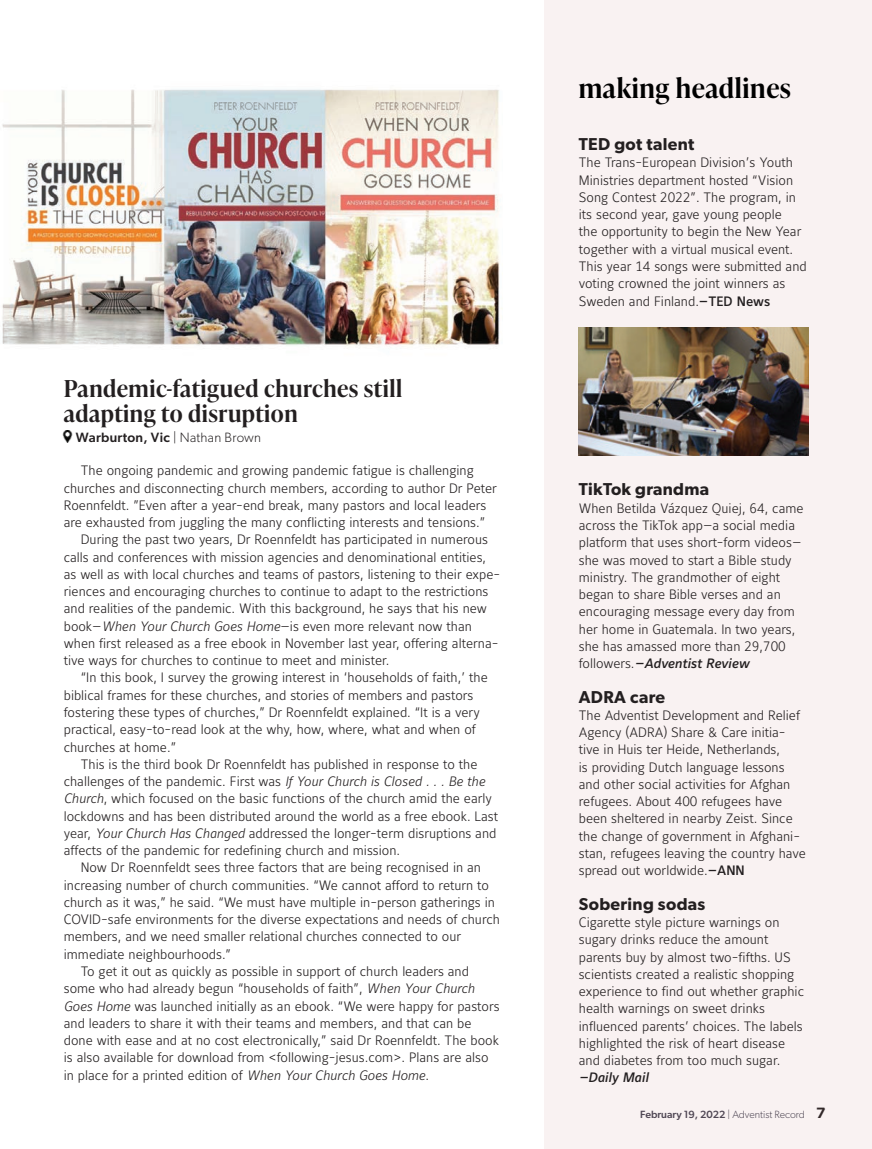
<style>
.page{position:relative;width:872px;height:1149px;background:#fff}
.page>*{position:absolute;margin:0;border:0;box-sizing:border-box;transform-origin:0 0}
.t1{font:600 27px "Ivy Presto Headline";letter-spacing:.02em;color:#000}
.t2{font:600 23.25px/26px "Ivy Presto Headline";letter-spacing:.02em;color:#231f20}
.t3{font:600 17.25px "Gibson";letter-spacing:.02em;color:#231f20}
.t4{font:13.5px/17.2px "Maurea Light Tf";color:#231f20}
.t5{font:13.5px "Maurea Medium Italic Lf";color:#231f20}
.t6{font:500 13.5px "Gibson";letter-spacing:.02em;color:#231f20}
.t7{font:300 10.5px "Gibson";color:#444250}
.s1{font-weight:300}
.s2{font-family:"Maurea Light Italic Tf"}
.s3{font-family:"Maurea Medium Tf"}
.s4{font-family:"Maurea Light Tf"}
.s5{font-weight:500}
.s6{font-weight:600;font-size:15px;color:#231f20}
</style>
<div class="page">
<div style="left:544px;top:0;width:328px;height:1148px;background:#f9f2f2"></div>
<img style="left:2px;top:89px;width:500px;height:258px">
<svg style="left:62px;top:431px;width:11px;height:11px"></svg>
<img style="left:579px;top:327px;width:229px;height:129px">
<h2 class="t2" style="left:64px;top:374px;width:340px">Pandemic-fatigued churches still adapting to disruption</h2>
<p class="t6" style="left:76px;top:429px;width:187px">Warburton, Vic <span class="s1">| Nathan Brown</span></p>
<p class="t4" style="left:81px;top:462px;width:394px">The ongoing pandemic and growing pandemic fatigue is challenging</p>
<p class="t4" style="left:64px;top:480px;width:435px">churches and disconnecting church members, according to author Dr Peter</p>
<p class="t4" style="left:64px;top:497px;width:424px">Roennfeldt. ”Even after a year-end break, many pastors and local leaders</p>
<p class="t4" style="left:64px;top:514px;width:423px">are exhausted from juggling the many conflicting interests and tensions.”</p>
<p class="t4" style="left:81px;top:531px;width:408px">During the past two years, Dr Roennfeldt has participated in numerous</p>
<p class="t4" style="left:64px;top:549px;width:424px">calls and conferences with mission agencies and denominational entities,</p>
<p class="t4" style="left:64px;top:566px;width:438px">as well as with local churches and teams of pastors, listening to their expe-</p>
<p class="t4" style="left:64px;top:583px;width:426px">riences and encouraging churches to continue to adapt to the restrictions</p>
<p class="t4" style="left:64px;top:600px;width:425px">and realities of the pandemic. With this background, he says that his new</p>
<p class="t4" style="left:64px;top:618px;width:410px">book—<span class="s2">When Your Church Goes Home</span>—is even more relevant now than</p>
<p class="t4" style="left:64px;top:635px;width:436px">when first released as a free ebook in November last year, offering alterna-</p>
<p class="t4" style="left:64px;top:652px;width:327px">tive ways for churches to continue to meet and minister.</p>
<p class="t4" style="left:81px;top:669px;width:408px">“In this book, I survey the growing interest in ‘households of faith,’ the</p>
<p class="t4" style="left:64px;top:687px;width:411px">biblical frames for these churches, and stories of members and pastors</p>
<p class="t4" style="left:64px;top:704px;width:417px">fostering these types of churches,” Dr Roennfeldt explained. “It is a very</p>
<p class="t4" style="left:64px;top:721px;width:413px">practical, easy-to-read look at the why, how, where, what and when of</p>
<p class="t4" style="left:64px;top:738px;width:114px">churches at home.”</p>
<p class="t4" style="left:81px;top:756px;width:398px">This is the third book Dr Roennfeldt has published in response to the</p>
<p class="t4" style="left:64px;top:773px;width:423px">challenges of the pandemic. First was <span class="s2">If Your Church is Closed . . . Be the</span></p>
<p class="t4" style="left:64px;top:790px;width:429px"><span class="s2">Church</span>, which focused on the basic functions of the church amid the early</p>
<p class="t4" style="left:64px;top:807px;width:436px">lockdowns and has been distributed around the world as a free ebook. Last</p>
<p class="t4" style="left:64px;top:825px;width:434px">year, <span class="s2">Your Church Has Changed</span> addressed the longer-term disruptions and</p>
<p class="t4" style="left:64px;top:842px;width:338px">affects of the pandemic for redefining church and mission.</p>
<p class="t4" style="left:81px;top:859px;width:402px">Now Dr Roennfeldt sees three factors that are being recognised in an</p>
<p class="t4" style="left:64px;top:876px;width:427px">increasing number of church communities. “We cannot afford to return to</p>
<p class="t4" style="left:64px;top:894px;width:433px">church as it was,” he said. “We must have multiple in-person gatherings in</p>
<p class="t4" style="left:64px;top:911px;width:438px">COVID-safe environments for the diverse expectations and needs of church</p>
<p class="t4" style="left:64px;top:928px;width:399px">members, and we need smaller relational churches connected to our</p>
<p class="t4" style="left:64px;top:945px;width:169px">immediate neighbourhoods.”</p>
<p class="t4" style="left:81px;top:963px;width:390px">To get it out as quickly as possible in support of church leaders and</p>
<p class="t4" style="left:64px;top:980px;width:412px">some who had already begun “households of faith”, <span class="s2">When Your Church</span></p>
<p class="t4" style="left:64px;top:997px;width:437px"><span class="s2">Goes Home</span> was launched initially as an ebook. “We were happy for pastors</p>
<p class="t4" style="left:64px;top:1014px;width:409px">and leaders to share it with their teams and members, and that can be</p>
<p class="t4" style="left:64px;top:1032px;width:437px">done with ease and at no cost electronically,” said Dr Roennfeldt. The book</p>
<p class="t4" style="left:64px;top:1049px;width:426px">is also available for download from &lt;following-jesus.com&gt;. Plans are also</p>
<p class="t4" style="left:64px;top:1066px;width:367px">in place for a printed edition of <span class="s2">When Your Church Goes Home</span>.</p>
<h1 class="t1" style="left:579px;top:68px;width:214px">making headlines</h1>
<p class="t3" style="left:579px;top:134px;width:117px">TED got talent</p>
<p class="t4" style="left:579px;top:155px;width:229px">The Trans-European Division’s Youth Ministries department hosted “Vision Song Contest 2022”. The program, in its second year, gave young people<br>the opportunity to begin the New Year together with a virtual musical event.<br>This year 14 songs were submitted and voting crowned the joint winners as Sweden and Finland.<span class="s3">—TED News</span></p>
<p class="t3" style="left:579px;top:479px;width:132px">TikTok grandma</p>
<p class="t4" style="left:579px;top:500px;width:226px">When Betilda Vázquez Quiej, 64, came across the TikTok app—a social media platform that uses short-form videos— she was moved to start a Bible study ministry. The grandmother of eight began to share Bible verses and an encouraging message every day from her home in Guatemala. In two years, she has amassed more than 29,700</p>
<p class="t5" style="left:579px;top:655px;width:172px"><span class="s4">followers.</span>—Adventist Review</p>
<p class="t3" style="left:579px;top:686px;width:88px">ADRA care</p>
<p class="t4" style="left:579px;top:707px;width:228px">The Adventist Development and Relief Agency (ADRA) Share &amp; Care initia&shy;tive in Huis ter Heide, Netherlands,<br>is providing Dutch language lessons and other social activities for Afghan refugees. About 400 refugees have been sheltered in nearby Zeist. Since the change of government in Afghani&shy;stan, refugees leaving the country have spread out worldwide.<span class="s3">—ANN</span></p>
<p class="t3" style="left:579px;top:893px;width:128px">Sobering sodas</p>
<p class="t4" style="left:579px;top:914px;width:227px">Cigarette style picture warnings on sugary drinks reduce the amount parents buy by almost two-fifths. US scientists created a realistic shopping experience to find out whether graphic health warnings on sweet drinks influenced parents’ choices. The labels highlighted the risk of heart disease and diabetes from too much sugar.</p>
<p class="t5" style="left:579px;top:1069px;width:71px">—Daily Mail</p>
<p class="t7" style="left:640px;top:1107px;width:187px"><span class="s5">February 19, 2022</span> | Adventist Record <span class="s6">7</span></p>
</div>
